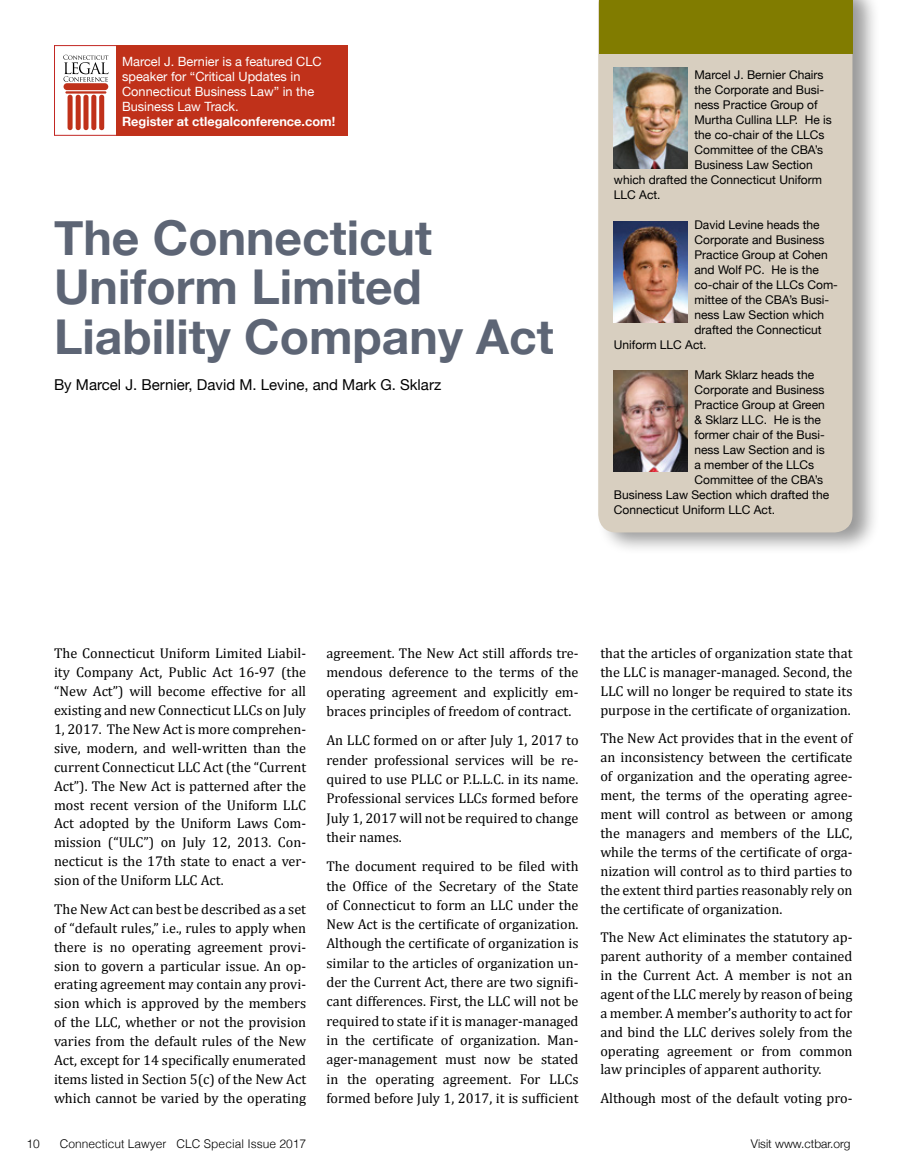
<style>
.page{position:relative;width:905px;height:1175px;background:#fff}
.page>*{position:absolute;margin:0;border:0;box-sizing:border-box;transform-origin:0 0}
.t1{font:700 48px/49.5px "Helvetica Neue";color:#5d6575}
.t2{font:15px "Helvetica Neue";color:#000}
.t3{font:14.25px/18.9px "Cambria";color:#000;text-align:justify}
.t4{font:12.75px/15px "Helvetica Neue";color:#fff}
.t5{font:700 12.75px "Helvetica Neue";color:#fff}
.t6{font:12px "Helvetica Neue";color:#000}
.t7{font:300 12px "Helvetica";color:#000}
.t8{font:300 12px "Helvetica Neue";color:#000}
</style>
<div class="page">
<div style="left:595px;top:0;width:285px;height:555px;background:#000;opacity:.4"></div>
<div style="left:598px;top:0;width:254px;height:532px;background:#d8cfc0"></div>
<div style="left:599px;top:0;width:253px;height:54px;background:#817c00"></div>
<img style="left:614px;top:68px;width:73px;height:101px">
<img style="left:614px;top:221px;width:73px;height:101px">
<img style="left:614px;top:370px;width:73px;height:101px">
<svg style="left:63px;top:55px;width:45px;height:27px"></svg>
<hr style="left:65px;top:91px;width:41px;height:3px;background:#c0311a">
<div style="left:64px;top:83px;width:44px;height:7px;background:#c0311a;border-radius:3px"></div>
<div style="left:68px;top:95px;width:5px;height:35px;background:#c0311a;border-radius:3px"></div>
<div style="left:76px;top:95px;width:5px;height:35px;background:#c0311a;border-radius:3px"></div>
<div style="left:83px;top:95px;width:5px;height:35px;background:#c0311a;border-radius:3px"></div>
<div style="left:91px;top:95px;width:5px;height:35px;background:#c0311a;border-radius:3px"></div>
<div style="left:99px;top:95px;width:5px;height:35px;background:#c0311a;border-radius:3px"></div>
<div style="left:54px;top:45px;width:167px;height:91px;border:1px solid #c22723"></div>
<div style="left:117px;top:45px;width:231px;height:91px;background:#c0311a"></div>
<p class="t4" style="left:122px;top:54px;width:201px">Marcel J. Bernier is a featured CLC speaker for “Critical Updates in<br>Connecticut Business Law” in the<br>Business Law Track.</p>
<p class="t5" style="left:122px;top:111px;width:215px">Register at ctlegalconference.com!</p>
<h1 class="t1" style="left:54px;top:214px;width:501px">The Connecticut<br>Uniform Limited<br>Liability Company Act</h1>
<p class="t2" style="left:54px;top:373px;width:389px">By Marcel J. Bernier, David M. Levine, and Mark G. Sklarz</p>
<p class="t6" style="left:694px;top:66px;width:130px">Marcel J. Bernier Chairs</p>
<p class="t6" style="left:694px;top:81px;width:131px">the Corporate and Busi-</p>
<p class="t6" style="left:694px;top:96px;width:125px">ness Practice Group of</p>
<p class="t6" style="left:694px;top:111px;width:139px">Murtha Cullina LLP. He is</p>
<p class="t6" style="left:694px;top:126px;width:131px">the co-chair of the LLCs</p>
<p class="t6" style="left:694px;top:141px;width:130px">Committee of the CBA’s</p>
<p class="t6" style="left:694px;top:156px;width:120px">Business Law Section</p>
<p class="t6" style="left:614px;top:171px;width:210px">which drafted the Connecticut Uniform</p>
<p class="t6" style="left:614px;top:186px;width:48px">LLC Act.</p>
<p class="t6" style="left:694px;top:216px;width:127px">David Levine heads the</p>
<p class="t6" style="left:694px;top:231px;width:131px">Corporate and Business</p>
<p class="t6" style="left:694px;top:246px;width:135px">Practice Group at Cohen</p>
<p class="t6" style="left:694px;top:261px;width:126px">and Wolf PC. He is the</p>
<p class="t6" style="left:694px;top:276px;width:145px">co-chair of the LLCs Com-</p>
<p class="t6" style="left:694px;top:291px;width:136px">mittee of the CBA’s Busi-</p>
<p class="t6" style="left:694px;top:306px;width:131px">ness Law Section which</p>
<p class="t6" style="left:694px;top:321px;width:129px">drafted the Connecticut</p>
<p class="t6" style="left:614px;top:336px;width:94px">Uniform LLC Act.</p>
<p class="t6" style="left:694px;top:366px;width:121px">Mark Sklarz heads the</p>
<p class="t6" style="left:694px;top:381px;width:131px">Corporate and Business</p>
<p class="t6" style="left:694px;top:396px;width:132px">Practice Group at Green</p>
<p class="t6" style="left:694px;top:411px;width:128px">&amp; Sklarz LLC. He is the</p>
<p class="t6" style="left:694px;top:426px;width:132px">former chair of the Busi-</p>
<p class="t6" style="left:694px;top:441px;width:132px">ness Law Section and is</p>
<p class="t6" style="left:694px;top:456px;width:121px">a member of the LLCs</p>
<p class="t6" style="left:694px;top:471px;width:130px">Committee of the CBA’s</p>
<p class="t6" style="left:614px;top:486px;width:217px">Business Law Section which drafted the</p>
<p class="t6" style="left:614px;top:501px;width:163px">Connecticut Uniform LLC Act.</p>
<p class="t3" style="left:54px;top:643px;width:254px">The Connecticut Uniform Limited Liabil&shy;ity Company Act, Public Act 16-97 (the “New Act”) will become effective for all existing and new Connecticut LLCs on July 1, 2017. The New Act is more comprehen&shy;sive, modern, and well-written than the current Connecticut LLC Act (the “Current Act”). The New Act is patterned after the most recent version of the Uniform LLC Act adopted by the Uniform Laws Com&shy;mission (“ULC”) on July 12, 2013. Con&shy;necticut is the 17th state to enact a ver&shy;sion of the Uniform LLC Act.</p>
<p class="t3" style="left:54px;top:899px;width:254px">The New Act can best be described as a set of “default rules,” i.e., rules to apply when there is no operating agreement provi&shy;sion to govern a particular issue. An op&shy;erating agreement may contain any provi&shy;sion which is approved by the members of the LLC, whether or not the provision varies from the default rules of the New Act, except for 14 specifically enumerated items listed in Section 5(c) of the New Act which cannot be varied by the operating</p>
<p class="t3" style="left:326px;top:643px;width:254px;line-height:19.4px">agreement. The New Act still affords tre&shy;mendous deference to the terms of the operating agreement and explicitly em&shy;braces principles of freedom of contract.</p>
<p class="t3" style="left:326px;top:730px;width:254px;line-height:19.4px">An LLC formed on or after July 1, 2017 to render professional services will be re&shy;quired to use PLLC or P.L.L.C. in its name.<br>Professional services LLCs formed before July 1, 2017 will not be required to change their names.</p>
<p class="t3" style="left:326px;top:856px;width:254px;line-height:19.4px">The document required to be filed with the Office of the Secretary of the State of Connecticut to form an LLC under the New Act is the certificate of organization.<br>Although the certificate of organization is similar to the articles of organization un&shy;der the Current Act, there are two signifi&shy;cant differences. First, the LLC will not be required to state if it is manager-managed in the certificate of organization. Man&shy;ager-management must now be stated in the operating agreement. For LLCs formed before July 1, 2017, it is sufficient</p>
<p class="t3" style="left:600px;top:643px;width:254px">that the articles of organization state that the LLC is manager-managed. Second, the LLC will no longer be required to state its purpose in the certificate of organization.</p>
<p class="t3" style="left:600px;top:729px;width:254px">The New Act provides that in the event of an inconsistency between the certificate of organization and the operating agree&shy;ment, the terms of the operating agree&shy;ment will control as between or among the managers and members of the LLC, while the terms of the certificate of orga&shy;nization will control as to third parties to the extent third parties reasonably rely on the certificate of organization.</p>
<p class="t3" style="left:600px;top:927px;width:254px">The New Act eliminates the statutory ap&shy;parent authority of a member contained in the Current Act. A member is not an agent of the LLC merely by reason of being a member. A member’s authority to act for and bind the LLC derives solely from the operating agreement or from common law principles of apparent authority.</p>
<p class="t3" style="left:600px;top:1088px;width:254px">Although most of the default voting pro-</p>
<p class="t7" style="left:26px;top:1133px;width:15px">10</p>
<p class="t7" style="left:60px;top:1133px;width:248px">Connecticut Lawyer CLC Special Issue 2017</p>
<p class="t8" style="left:750px;top:1133px;width:101px">Visit www.ctbar.org</p>
</div>
